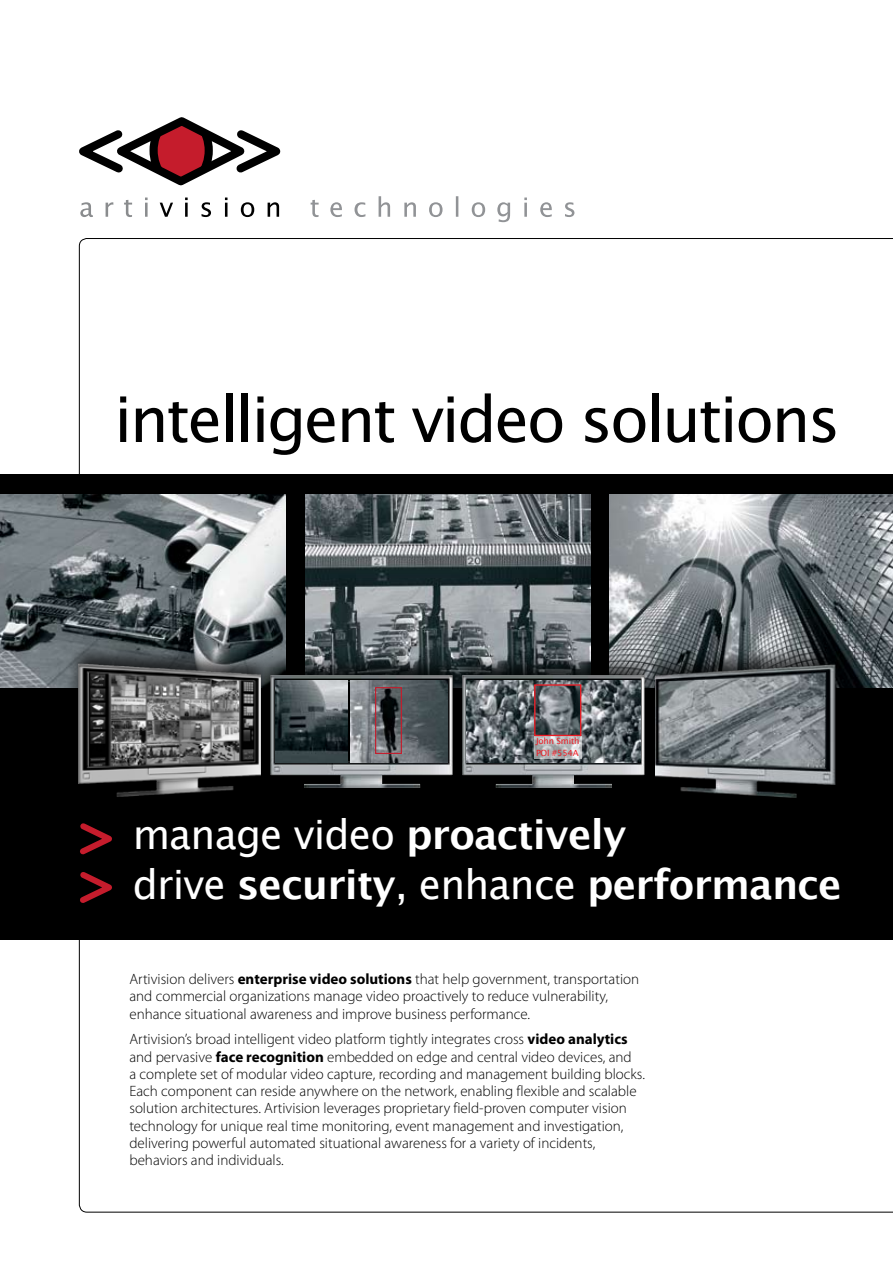
<style>
.page{position:relative;width:893px;height:1263px;background:#fff}
.page>*{position:absolute;margin:0;border:0;box-sizing:border-box;transform-origin:0 0}
.t1{font:63px "Lucida Grande";letter-spacing:-.04em;color:#000}
.t2{font:700 40.5px/50.2px "Lucida Grande";letter-spacing:-.02em;color:#fff}
.t3{font:300 15px/17.2px "Myriad Pro";color:#000}
.t4{font:8.55px/11.9px "Lucida Grande";letter-spacing:-.02em;color:#ed1c24}
.s1{font-weight:400}
.s2{font-weight:700}
</style>
<div class="page">
<div style="left:0;top:474px;width:893px;height:466px;background:#000"></div>
<svg style="left:80px;top:823px;width:32px;height:32px"></svg>
<svg style="left:80px;top:872px;width:32px;height:31px"></svg>
<svg style="left:311px;top:196px;width:263px;height:26px"></svg>
<svg style="left:160px;top:198px;width:119px;height:19px"></svg>
<svg style="left:80px;top:198px;width:68px;height:19px"></svg>
<svg style="left:79px;top:117px;width:202px;height:69px"></svg>
<img style="left:305px;top:494px;width:285px;height:158px">
<img style="left:0;top:494px;width:286px;height:194px">
<img style="left:609px;top:494px;width:284px;height:194px">
<div style="left:64px;top:640px;width:210px;height:160px;background:#000;opacity:.75"></div>
<img style="left:79px;top:655px;width:182px;height:145px">
<div style="left:640px;top:641px;width:208px;height:160px;background:#000;opacity:.75"></div>
<img style="left:655px;top:656px;width:182px;height:145px">
<div style="left:256px;top:652px;width:210px;height:141px;background:#000;opacity:.75"></div>
<img style="left:270px;top:675px;width:177px;height:113px">
<div style="left:447px;top:652px;width:210px;height:141px;background:#000;opacity:.75"></div>
<img style="left:462px;top:675px;width:182px;height:113px">
<img style="left:351px;top:680px;width:96px;height:82px">
<div style="left:375px;top:687px;width:27px;height:67px;border:1px solid #c51c2c"></div>
<img style="left:467px;top:680px;width:173px;height:83px">
<svg style="left:534px;top:736px;width:47px;height:22px"></svg>
<img style="left:536px;top:686px;width:43px;height:48px">
<div style="left:534px;top:684px;width:47px;height:52px;border:1px solid #ed1c24"></div>
<img style="left:276px;top:680px;width:72px;height:83px">
<h1 class="t1" style="left:114px;top:383px;width:728px">intelligent video solutions</h1>
<p class="t4" style="left:536px;top:735px;width:45px">John Smith<br>POI #554A</p>
<h2 class="t2" style="left:133px;top:809px;width:710px"><span class="s1">manage video</span> proactively<br><span class="s1">drive</span> security<span class="s1">, enhance</span> performance</h2>
<p class="t3" style="left:129px;top:970px;width:511px">Artivision delivers <span class="s2">enterprise video solutions</span> that help government, transportation and commercial organizations manage video proactively to reduce vulnerability, enhance situational awareness and improve business performance.</p>
<p class="t3" style="left:129px;top:1030px;width:517px">Artivision’s broad intelligent video platform tightly integrates cross <span class="s2">video analytics </span>and pervasive <span class="s2">face recognition</span> embedded on edge and central video devices, and<br>a complete set of modular video capture, recording and management building blocks.<br>Each component can reside anywhere on the network, enabling flexible and scalable solution architectures. Artivision leverages proprietary field-proven computer vision technology for unique real time monitoring, event management and investigation, delivering powerful automated situational awareness for a variety of incidents, behaviors and individuals.</p>
</div>
